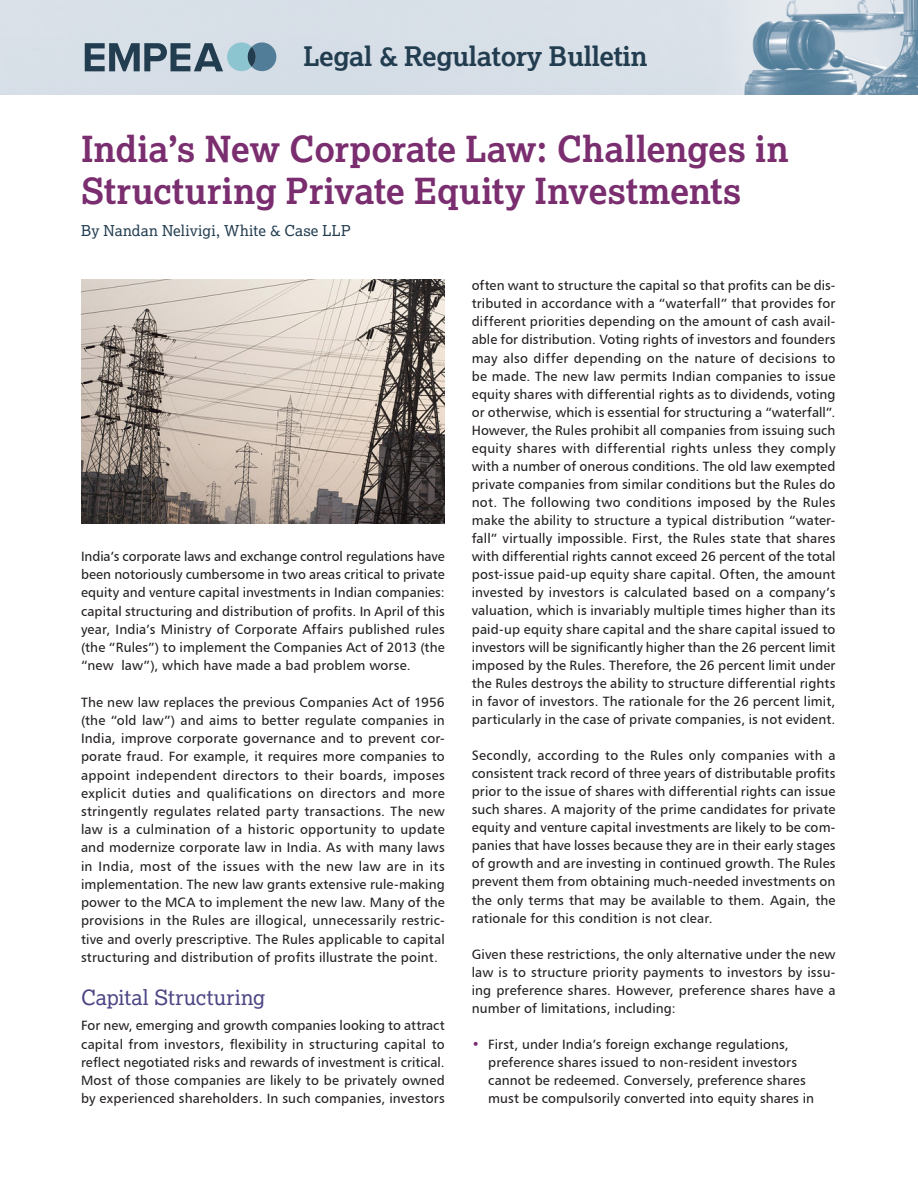
<style>
.page{position:relative;width:918px;height:1188px;background:#fff}
.page>*{position:absolute;margin:0;border:0;box-sizing:border-box;transform-origin:0 0}
.Headlines{font:700 36px/42px "Lexia";color:#7a2e6f}
.Source_Note{font:700 27px "Lexia";letter-spacing:-.01em;color:#223d50}
.Lexia-Subhead{font:21px "Lexia";letter-spacing:.01em;color:#4c4685}
.Body_Copy{font:15px "Lexia";letter-spacing:.01em;color:#223d50}
.Body_Copy-2{font:13.5px/18px "Humanist 777 BT Roman B";letter-spacing:.01em;color:#231f20;text-align:justify}
.Subheads{font:13.5px/18px "Humanist 777 BT Roman B";letter-spacing:.005em;color:#231f20}
.s1{color:#7a2e6f}
</style>
<div class="page">
<img style="left:0;top:0;width:918px;height:95px">
<svg style="left:85px;top:42px;width:191px;height:29px;background:#7b92a1"></svg>
<img style="left:81px;top:280px;width:364px;height:244px">
<p class="Source_Note" style="left:303px;top:40px;width:346px">Legal &amp; Regulatory Bulletin</p>
<p class="Headlines" style="left:81px;top:127px;width:709px">India’s New Corporate Law: Challenges in<br>Structuring Private Equity Investments</p>
<p class="Body_Copy" style="left:81px;top:221px;width:271px">By Nandan Nelivigi, White &amp; Case LLP</p>
<p class="Body_Copy-2" style="left:81px;top:547px;width:365px">India’s corporate laws and exchange control regulations have been notoriously cumbersome in two areas critical to private equity and venture capital investments in Indian companies: capital structuring and distribution of profits. In April of this year, India’s Ministry of Corporate Affairs published rules (the “Rules”) to implement the Companies Act of 2013 (the “new law”), which have made a bad problem worse.</p>
<p class="Body_Copy-2" style="left:81px;top:693px;width:365px">The new law replaces the previous Companies Act of 1956 (the “old law”) and aims to better regulate companies in India, improve corporate governance and to prevent cor&shy;porate fraud. For example, it requires more companies to appoint independent directors to their boards, imposes explicit duties and qualifications on directors and more stringently regulates related party transactions. The new law is a culmination of a historic opportunity to update and modernize corporate law in India. As with many laws in India, most of the issues with the new law are in its implementation. The new law grants extensive rule-making power to the MCA to implement the new law. Many of the provisions in the Rules are illogical, unnecessarily restric&shy;tive and overly prescriptive. The Rules applicable to capital structuring and distribution of profits illustrate the point.</p>
<p class="Lexia-Subhead" style="left:81px;top:985px;width:186px">Capital Structuring</p>
<p class="Body_Copy-2" style="left:81px;top:1016px;width:365px">For new, emerging and growth companies looking to attract capital from investors, flexibility in structuring capital to reflect negotiated risks and rewards of investment is critical.<br>Most of those companies are likely to be privately owned by experienced shareholders. In such companies, investors</p>
<p class="Body_Copy-2" style="left:472px;top:276px;width:365px">often want to structure the capital so that profits can be dis&shy;tributed in accordance with a “waterfall” that provides for different priorities depending on the amount of cash avail&shy;able for distribution. Voting rights of investors and founders may also differ depending on the nature of decisions to be made. The new law permits Indian companies to issue equity shares with differential rights as to dividends, voting or otherwise, which is essential for structuring a “waterfall”.<br>However, the Rules prohibit all companies from issuing such equity shares with differential rights unless they comply with a number of onerous conditions. The old law exempted private companies from similar conditions but the Rules do not. The following two conditions imposed by the Rules make the ability to structure a typical distribution “water&shy;fall” virtually impossible. First, the Rules state that shares with differential rights cannot exceed 26 percent of the total post-issue paid-up equity share capital. Often, the amount invested by investors is calculated based on a company’s valuation, which is invariably multiple times higher than its paid-up equity share capital and the share capital issued to investors will be significantly higher than the 26 percent limit imposed by the Rules. Therefore, the 26 percent limit under the Rules destroys the ability to structure differential rights in favor of investors. The rationale for the 26 percent limit, particularly in the case of private companies, is not evident.</p>
<p class="Body_Copy-2" style="left:472px;top:746px;width:365px">Secondly, according to the Rules only companies with a consistent track record of three years of distributable profits prior to the issue of shares with differential rights can issue such shares. A majority of the prime candidates for private equity and venture capital investments are likely to be com&shy;panies that have losses because they are in their early stages of growth and are investing in continued growth. The Rules prevent them from obtaining much-needed investments on the only terms that may be available to them. Again, the rationale for this condition is not clear.</p>
<p class="Body_Copy-2" style="left:472px;top:945px;width:365px">Given these restrictions, the only alternative under the new law is to structure priority payments to investors by issu&shy;ing preference shares. However, preference shares have a number of limitations, including:</p>
<p class="Subheads" style="left:488px;top:1035px;width:327px;text-indent:-16px"><span class="s1">•</span> First, under India’s foreign exchange regulations, preference shares issued to non-resident investors cannot be redeemed. Conversely, preference shares must be compulsorily converted into equity shares in</p>
</div>
